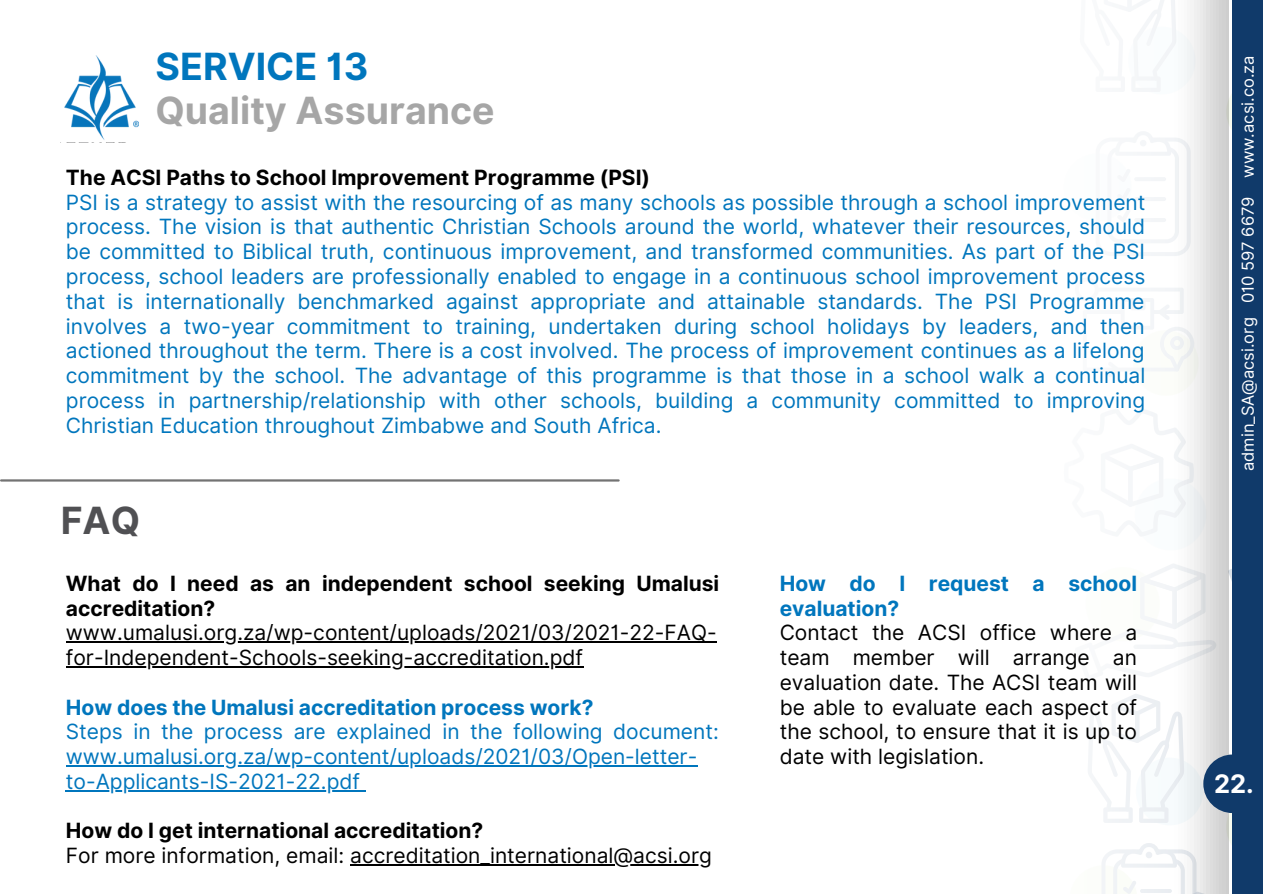
<style>
.page{position:relative;width:1263px;height:894px;background:#fff}
.page>*{position:absolute;margin:0;border:0;box-sizing:border-box;transform-origin:0 0}
.t1{font:700 37.5px "Inter";color:#a6a6a6}
.t2{font:700 37.5px "Inter";color:#0076bd}
.t3{font:700 37.5px "Inter";color:#505053}
.t4{font:700 25.5px "Inter";color:#fff}
.t5{font:21px/24.8px "Inter";color:#0076bd;text-align:justify}
.t6{font:21px/24.8px "Inter";color:#000}
.t7{font:700 21px/24.8px "Inter";color:#000}
.t8{font:700 21px/24.8px "Inter";color:#0076bd}
.t9{font:16.5px "Inter";color:#fff}
</style>
<div class="page">
<img style="left:1169px;top:0;width:64px;height:893px">
<div style="left:1233px;top:0;width:30px;height:893px;background:#103a6a"></div>
<img style="left:64px;top:56px;width:74px;height:84px">
<div style="left:1203px;top:754px;width:59px;height:58px;background:#103a6a;border-radius:50%"></div>
<hr style="left:66px;top:641px;width:651px;height:1px;background:#000">
<hr style="left:66px;top:666px;width:517px;height:1px;background:#000">
<hr style="left:66px;top:765px;width:631px;height:1px;background:#0076bd">
<hr style="left:66px;top:789px;width:294px;height:2px;background:#0076bd">
<hr style="left:350px;top:864px;width:362px;height:1px;background:#000">
<hr style="left:1px;top:479px;width:618px;height:2px;background:#737373">
<h1 class="t2" style="left:156px;top:44px;width:214px">SERVICE 13</h1>
<h1 class="t1" style="left:156px;top:88px;width:340px">Quality Assurance</h1>
<p class="t7" style="left:66px;top:165px;width:586px">The ACSI Paths to School Improvement Programme (PSI)</p>
<p class="t5" style="left:66px;top:190px;width:1081px">PSI is a strategy to assist with the resourcing of as many schools as possible through a school improvement process. The vision is that authentic Christian Schools around the world, whatever their resources, should be committed to Biblical truth, continuous improvement, and transformed communities. As part of the PSI process, school leaders are professionally enabled to engage in a continuous school improvement process that is internationally benchmarked against appropriate and attainable standards. The PSI Programme involves a two-year commitment to training, undertaken during school holidays by leaders, and then actioned throughout the term. There is a cost involved. The process of improvement continues as a lifelong commitment by the school. The advantage of this programme is that those in a school walk a continual process in partnership/relationship with other schools, building a community committed to improving Christian Education throughout Zimbabwe and South Africa.</p>
<h1 class="t3" style="left:61px;top:497px;width:81px">FAQ</h1>
<p class="t7" style="left:66px;top:570px;width:655px">What do I need as an independent school seeking Umalusi accreditation?</p>
<p class="t6" style="left:66px;top:620px;width:652px">www.umalusi.org.za/wp-content/uploads/2021/03/2021-22-FAQ&shy;for-Independent-Schools-seeking-accreditation.pdf</p>
<p class="t8" style="left:66px;top:694px;width:529px">How does the Umalusi accreditation process work?</p>
<p class="t5" style="left:66px;top:719px;width:654px;text-align:left">Steps in the process are explained in the following document: www.umalusi.org.za/wp-content/uploads/2021/03/Open-letter&shy;to-Applicants-IS-2021-22.pdf</p>
<p class="t7" style="left:66px;top:818px;width:419px">How do I get international accreditation?</p>
<p class="t6" style="left:66px;top:843px;width:647px">For more information, email: accreditation_international@acsi.org</p>
<p class="t8" style="left:780px;top:570px;width:359px">How do I request a school evaluation?</p>
<p class="t6" style="left:780px;top:620px;width:359px;text-align:justify">Contact the ACSI office where a team member will arrange an evaluation date. The ACSI team will be able to evaluate each aspect of the school, to ensure that it is up to date with legislation.</p>
<p class="t9" style="left:1238px;top:471px;width:417px;rotate:-90deg">admin_SA@acsi.org 010 597 6679 www.acsi.co.za</p>
<p class="t4" style="left:1214px;top:768px;width:41px">22.</p>
</div>
